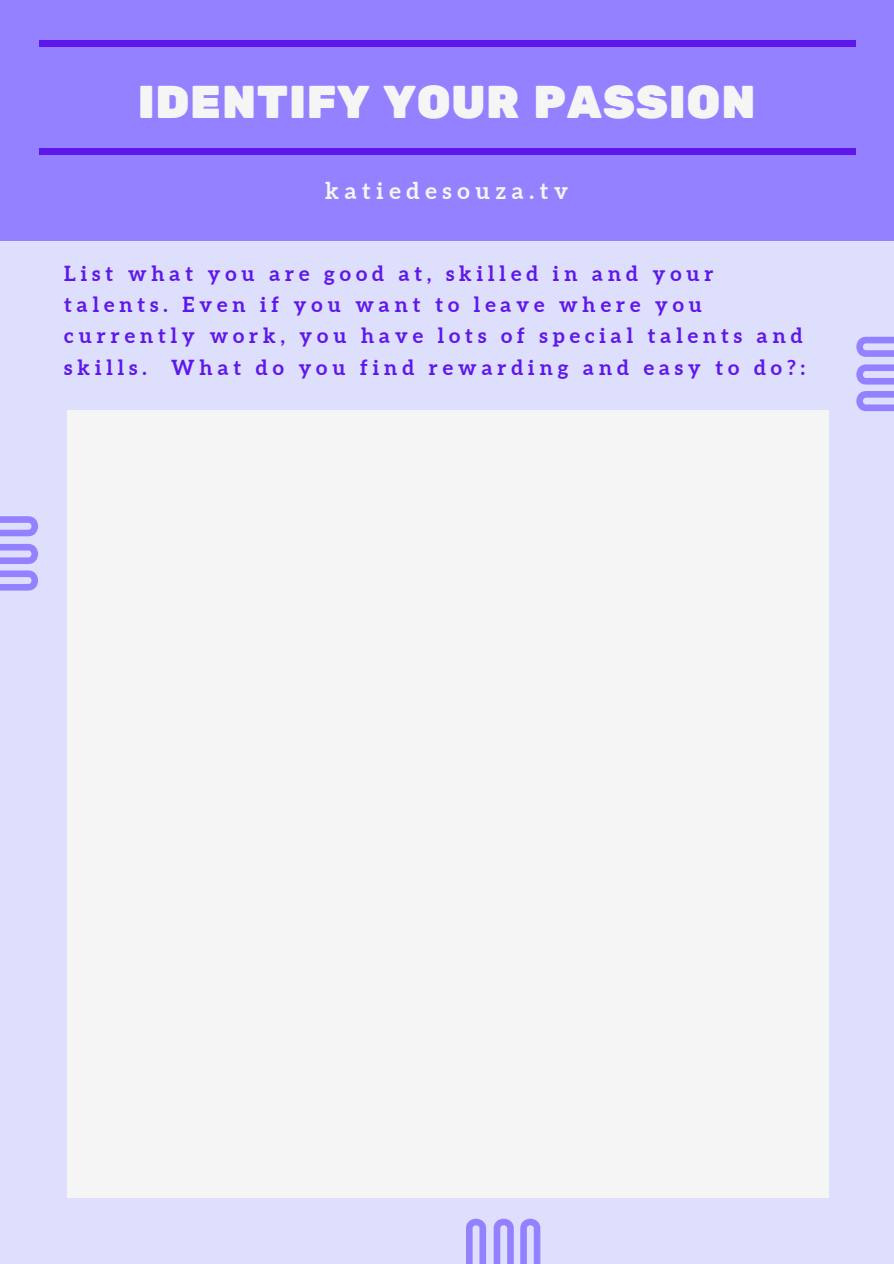
<style>
.page{position:relative;width:894px;height:1264px;background:#fff}
.page>*{position:absolute;margin:0;border:0;box-sizing:border-box;transform-origin:0 0}
.t1{font:45.75px "Rubik One";color:#f5f5f5}
.t2{font:700 22.95px "Aleo";letter-spacing:.25em;color:#f5f5f5}
.t3{font:700 20.7px/31.2px "Aleo";letter-spacing:.24em;color:#5e17eb}
</style>
<div class="page">
<div style="left:0;top:0;width:893px;height:1263px;background:#dedefd"></div>
<div style="left:0;top:0;width:893px;height:240px;background:#9381ff"></div>
<div style="left:67px;top:411px;width:761px;height:787px;background:#f5f5f5"></div>
<div style="left:39px;top:41px;width:817px;height:6px;background:#5e17eb"></div>
<div style="left:39px;top:148px;width:817px;height:7px;background:#5e17eb"></div>
<svg style="left:0;top:544px;width:38px;height:20px"></svg>
<svg style="left:0;top:516px;width:38px;height:20px"></svg>
<svg style="left:0;top:570px;width:38px;height:20px"></svg>
<svg style="left:856px;top:364px;width:37px;height:20px"></svg>
<svg style="left:856px;top:337px;width:37px;height:20px"></svg>
<svg style="left:856px;top:391px;width:37px;height:20px"></svg>
<svg style="left:493px;top:1218px;width:20px;height:45px"></svg>
<svg style="left:466px;top:1218px;width:20px;height:45px"></svg>
<svg style="left:520px;top:1218px;width:20px;height:45px"></svg>
<p class="t1" style="left:137px;top:75px;width:619px">IDENTIFY YOUR PASSION</p>
<p class="t2" style="left:325px;top:177px;width:244px">katiedesouza.tv</p>
<p class="t3" style="left:64px;top:258px;width:741px">List what you are good at, skilled in and your talents. Even if you want to leave where you currently work, you have lots of special talents and skills. What do you find rewarding and easy to do?:</p>
</div>
